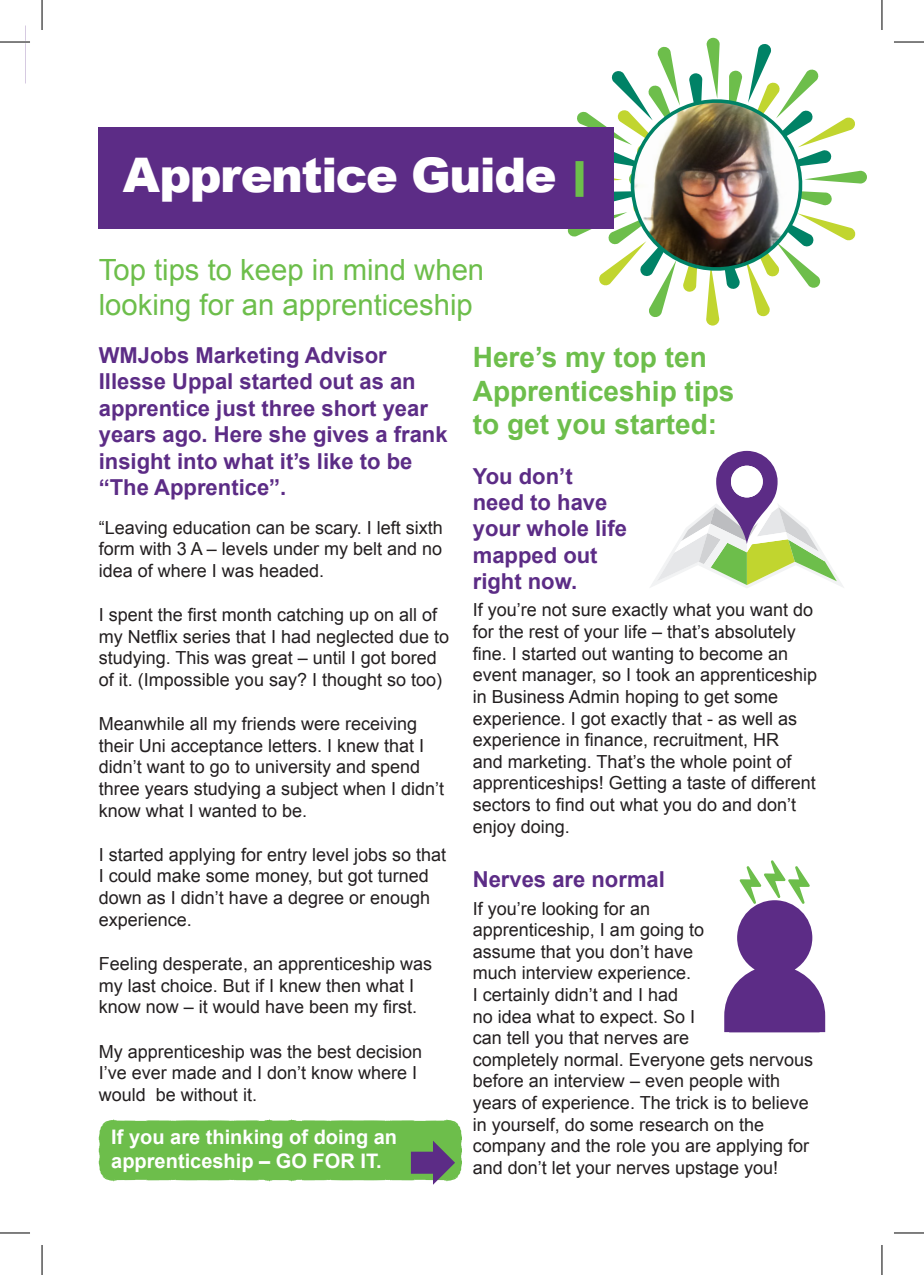
<style>
.page{position:relative;width:924px;height:1275px;background:#fff}
.page>*{position:absolute;margin:0;border:0;box-sizing:border-box;transform-origin:0 0}
.t1{font:900 47.6px "Arial";letter-spacing:-.03em;color:#fff}
.Heading_2{font:29.2px/35px "Arial";color:#6dbe4b}
.Heading_1{font:700 28px/33.6px "Arial";color:#6dbe4b}
.Heading_3b{font:700 22px/26.4px "Arial";color:#5c2c86}
.Heading_4{font:700 22px/26.4px "Arial";color:#5c2c86}
.t2{font:700 20px/24px "Arial";color:#fff}
.t3{font:18px/21.6px "Arial";color:#231f20}
</style>
<div class="page">
<img style="left:559px;top:38px;width:307px;height:288px">
<div style="left:99px;top:128px;width:514px;height:101px;background:#5c2c86"></div>
<div style="left:575px;top:161px;width:8px;height:36px;background:#6dbe4b"></div>
<svg style="left:650px;top:451px;width:194px;height:137px"></svg>
<div style="left:730px;top:466px;width:32px;height:31px;background:#fff;border-radius:50%"></div>
<svg style="left:724px;top:860px;width:100px;height:172px"></svg>
<svg style="left:99px;top:1119px;width:363px;height:65px;background:#79bd5d"></svg>
<hr style="left:0;top:42px;width:30px;height:1px;background:#000">
<hr style="left:893px;top:42px;width:30px;height:1px;background:#000">
<hr style="left:0;top:1232px;width:30px;height:1px;background:#000">
<hr style="left:893px;top:1232px;width:30px;height:1px;background:#000">
<hr style="left:42px;top:0;width:1px;height:30px;background:#000">
<hr style="left:42px;top:1245px;width:1px;height:30px;background:#000">
<hr style="left:881px;top:0;width:1px;height:30px;background:#000">
<hr style="left:881px;top:1245px;width:1px;height:30px;background:#000">
<p class="t1" style="left:123px;top:141px;width:435px">Apprentice Guide</p>
<p class="Heading_2" style="left:99px;top:253px;width:387px">Top tips to keep in mind when looking for an apprenticeship</p>
<p class="Heading_3b" style="left:99px;top:342px;width:350px">WMJobs Marketing Advisor<br>Illesse Uppal started out as an apprentice just three short year years ago. Here she gives a frank insight into what it’s like to be “The Apprentice”.</p>
<p class="t3" style="left:99px;top:516px;width:345px;text-align:justify">“Leaving education can be scary. I left sixth form with 3 A – levels under my belt and no idea of where I was headed.</p>
<p class="t3" style="left:99px;top:604px;width:352px">I spent the first month catching up on all of my Netflix series that I had neglected due to studying. This was great – until I got bored of it. (Impossible you say? I thought so too)</p>
<p class="t3" style="left:99px;top:713px;width:347px">Meanwhile all my friends were receiving their Uni acceptance letters. I knew that I didn’t want to go to university and spend three years studying a subject when I didn’t know what I wanted to be.</p>
<p class="t3" style="left:99px;top:844px;width:349px">I started applying for entry level jobs so that I could make some money, but got turned down as I didn’t have a degree or enough experience.</p>
<p class="t3" style="left:99px;top:953px;width:335px">Feeling desperate, an apprenticeship was my last choice. But if I knew then what I know now – it would have been my first.</p>
<p class="t3" style="left:99px;top:1040px;width:325px">My apprenticeship was the best decision<br>I’ve ever made and I don’t know where I would be without it.</p>
<p class="t2" style="left:111px;top:1125px;width:287px">If you are thinking of doing an apprenticeship – GO FOR IT.</p>
<p class="Heading_1" style="left:472px;top:341px;width:263px">Here’s my top ten<br>Apprenticeship tips to get you started:</p>
<p class="Heading_4" style="left:472px;top:463px;width:156px">You don’t need to have your whole life mapped out right now.</p>
<p class="t3" style="left:472px;top:599px;width:346px">If you’re not sure exactly what you want do for the rest of your life – that’s absolutely fine. I started out wanting to become an event manager, so I took an apprenticeship in Business Admin hoping to get some experience. I got exactly that - as well as experience in finance, recruitment, HR<br>and marketing. That’s the whole point of apprenticeships! Getting a taste of different sectors to find out what you do and don’t enjoy doing.</p>
<p class="Heading_4" style="left:472px;top:867px;width:193px">Nerves are normal</p>
<p class="t3" style="left:472px;top:897px;width:342px">If you’re looking for an<br>apprenticeship, I am going to<br>assume that you don’t have<br>much interview experience.<br>I certainly didn’t and I had<br>no idea what to expect. So I<br>can tell you that nerves are<br>completely normal. Everyone gets nervous before an interview – even people with years of experience. The trick is to believe in yourself, do some research on the company and the role you are applying for and don’t let your nerves upstage you!</p>
</div>
